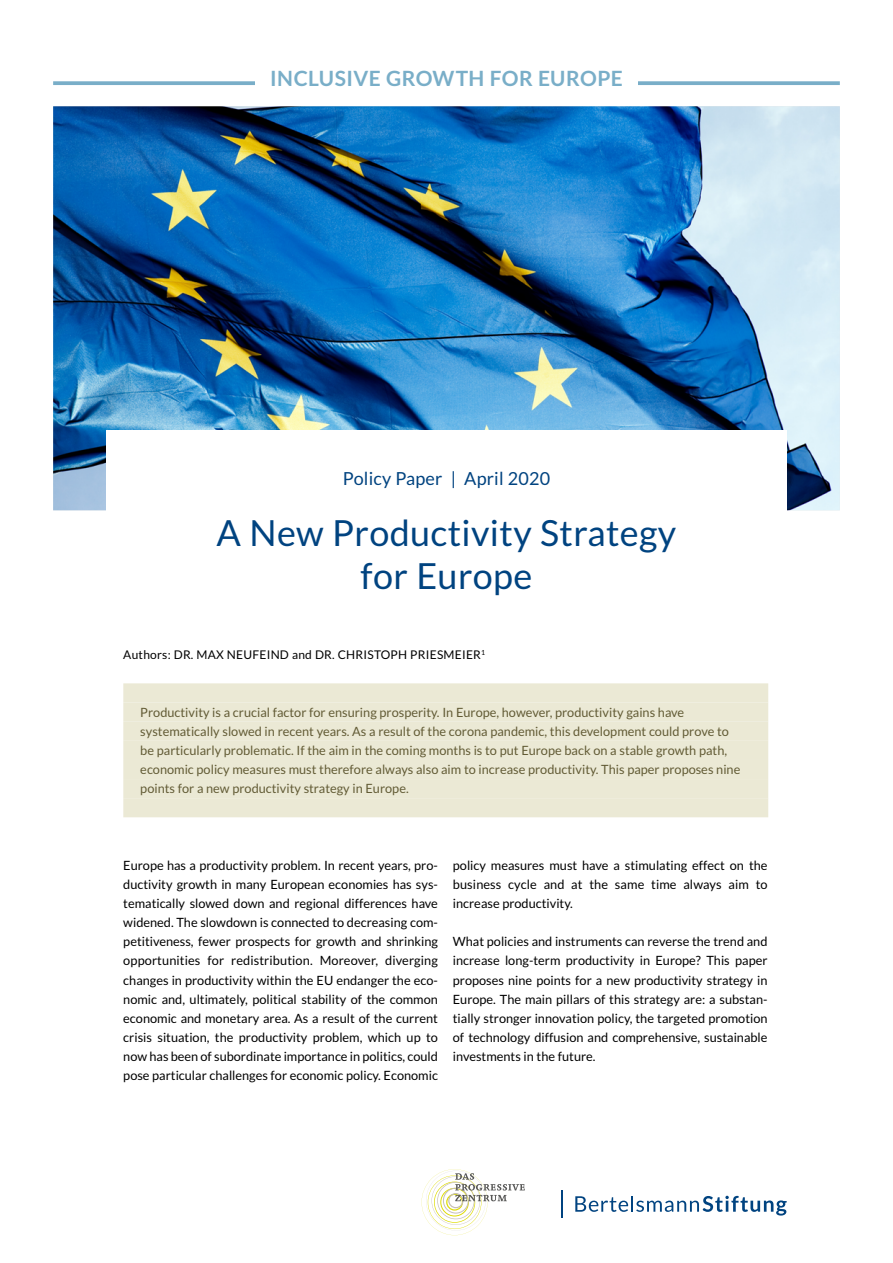
<style>
.page{position:relative;width:893px;height:1263px;background:#fff}
.page>*{position:absolute;margin:0;border:0;box-sizing:border-box;transform-origin:0 0}
.t1{font:36px/43.5px "Lato";letter-spacing:.01em;color:#004380;text-align:center}
.t2{font:700 21px "Lato";letter-spacing:.02em;color:#79aec8}
.t3{font:18px "Lato";letter-spacing:.01em;color:#004380}
.t4{font:12.75px/19.2px "Lato";color:#000;text-align:justify}
.t5{font:12.75px/19.2px "Lato";color:#625b35}
.t6{font:12px "Lato";letter-spacing:.02em;color:#000}
</style>
<div class="page">
<svg style="left:575px;top:1196px;width:212px;height:19px"></svg>
<hr style="left:561px;top:1190px;width:2px;height:27px;background:#004380">
<img style="left:53px;top:106px;width:787px;height:404px">
<svg style="left:53px;top:81px;width:787px;height:4px;background:#82b3cc"></svg>
<div style="left:255px;top:68px;width:383px;height:19px;background:#fff"></div>
<div style="left:106px;top:431px;width:681px;height:166px;background:#fff"></div>
<svg style="left:422px;top:1169px;width:103px;height:66px"></svg>
<div style="left:123px;top:683px;width:645px;height:19px;background:#ebe9d5"></div>
<div style="left:123px;top:702px;width:645px;height:20px;background:#ebe9d5"></div>
<div style="left:123px;top:722px;width:645px;height:19px;background:#ebe9d5"></div>
<div style="left:123px;top:741px;width:645px;height:19px;background:#ebe9d5"></div>
<div style="left:123px;top:760px;width:645px;height:19px;background:#ebe9d5"></div>
<div style="left:123px;top:779px;width:645px;height:19px;background:#ebe9d5"></div>
<div style="left:123px;top:798px;width:645px;height:19px;background:#ebe9d5"></div>
<h2 class="t2" style="left:270px;top:66px;width:354px">INCLUSIVE GROWTH FOR EUROPE</h2>
<h3 class="t3" style="left:343px;top:469px;width:209px">Policy Paper | April 2020</h3>
<h1 class="t1" style="left:217px;top:511px;width:461px">A New Productivity Strategy for Europe</h1>
<p class="t6" style="left:123px;top:648px;width:363px">Authors: DR. MAX NEUFEIND and DR. CHRISTOPH PRIESMEIER<sup>1</sup></p>
<p class="t5" style="left:140px;top:702px;width:601px">Productivity is a crucial factor for ensuring prosperity. In Europe, however, productivity gains have systematically slowed in recent years. As a result of the corona pandemic, this development could prove to be particularly problematic. If the aim in the coming months is to put Europe back on a stable growth path, economic policy measures must therefore always also aim to increase productivity. This paper proposes nine points for a new productivity strategy in Europe.</p>
<p class="t4" style="left:123px;top:855px;width:316px">Europe has a productivity problem. In recent years, pro&shy;ductivity growth in many European economies has sys&shy;tematically slowed down and regional differences have widened. The slowdown is connected to decreasing com&shy;petitiveness, fewer prospects for growth and shrinking opportunities for redistribution. Moreover, diverging changes in productivity within the EU endanger the eco&shy;nomic and, ultimately, political stability of the common economic and monetary area. As a result of the current crisis situation, the productivity problem, which up to now has been of subordinate importance in politics, could pose particular challenges for economic policy. Economic</p>
<p class="t4" style="left:453px;top:855px;width:316px">policy measures must have a stimulating effect on the business cycle and at the same time always aim to increase productivity.</p>
<p class="t4" style="left:453px;top:932px;width:316px">What policies and instruments can reverse the trend and increase long-term productivity in Europe? This paper proposes nine points for a new productivity strategy in Europe. The main pillars of this strategy are: a substan&shy;tially stronger innovation policy, the targeted promotion of technology diffusion and comprehensive, sustainable investments in the future.</p>
</div>
